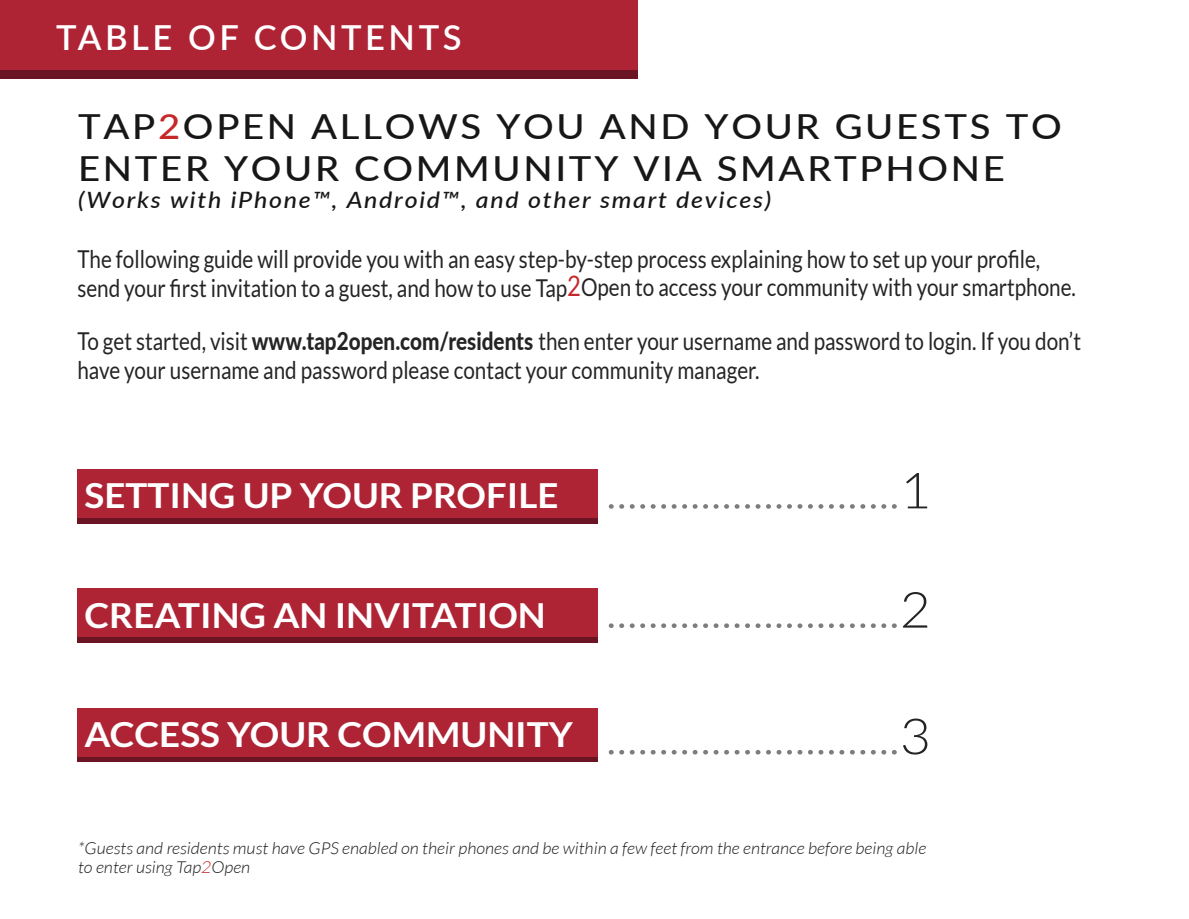
<style>
.page{position:relative;width:1189px;height:919px;background:#fff}
.page>*{position:absolute;margin:0;border:0;box-sizing:border-box;transform-origin:0 0}
.t1{font:300 49.65px "Lato";color:#7d7d7c;scale:1.07 1}
.t2{font:500 34.5px/41.4px "Lato";letter-spacing:.07em;color:#181717;scale:1.11 1}
.t3{font:700 34.5px "Lato";color:#fff;scale:1.07 1}
.t4{font:600 34.5px "Lato";letter-spacing:.105em;color:#fff}
.t5{font:24.6px/28.5px "Lato";color:#242424;scale:.84 1}
.t6{font:italic 500 22.5px "Lato";letter-spacing:.07em;color:#181717;scale:1.11 1}
.t7{font:italic 300 16.5px/19.8px "Lato";color:#1e1f1e;scale:1.07 1}
.s1{color:#c6282a}
.s2{font-size:28.2px;color:#c6282a}
.s3{font-weight:800}
.s4{color:#242424}
.s5{font-weight:700;font-size:34.5px;color:#fff}
</style>
<div class="page">
<div style="left:77px;top:516px;width:521px;height:8px;background:#6b1524"></div>
<div style="left:77px;top:635px;width:521px;height:7px;background:#6b1524"></div>
<svg style="left:77px;top:756px;width:521px;height:6px;background:#761726"></svg>
<div style="left:77px;top:470px;width:521px;height:48px;background:#af2435"></div>
<div style="left:77px;top:588px;width:521px;height:49px;background:#af2435"></div>
<div style="left:77px;top:708px;width:521px;height:48px;background:#af2435"></div>
<div style="left:0;top:0;width:637px;height:71px;background:#af2435"></div>
<div style="left:0;top:70px;width:637px;height:8px;background:#6b1524"></div>
<h2 class="t4" style="left:56px;top:13px;width:407px">TABLE OF CONTENTS</h2>
<h2 class="t2" style="left:78px;top:104px;width:887px">TAP<span class="s1">2</span>OPEN ALLOWS YOU AND YOUR GUESTS TO<br>ENTER YOUR COMMUNITY VIA SMARTPHONE</h2>
<p class="t6" style="left:78px;top:183px;width:626px">(Works with iPhone™, Android™, and other smart devices)</p>
<p class="t5" style="left:77px;top:245px;width:1190px">The following guide will provide you with an easy step-by-step process explaining how to set up your profile, send your first invitation to a guest, and how to use Tap<span class="s2">2</span>Open to access your community with your smartphone.</p>
<p class="t5" style="left:77px;top:326px;width:1196px;line-height:29.5px">To get started, visit <span class="s3">www.tap2open.com/residents</span> then enter your username and password to login. If you don’t have your username and password please contact your community manager.</p>
<h2 class="t3" style="left:85px;top:476px;width:444px">SETTING UP YOUR PROFILE</h2>
<h2 class="t3" style="left:85px;top:595px;width:432px">CREATING AN INVITATION</h2>
<h1 class="t1" style="left:606px;top:464px;width:305px">............................<span class="s4">1</span></h1>
<h1 class="t1" style="left:606px;top:583px;width:305px">............................<span class="s4">2</span></h1>
<h1 class="t1" style="left:85px;top:710px;width:792px"><span class="s5">ACCESS YOUR COMMUNITY</span> ............................<span class="s4">3</span></h1>
<p class="t7" style="left:78px;top:838px;width:794px">*Guests and residents must have GPS enabled on their phones and be within a few feet from the entrance before being able to enter using Tap<span class="s1">2</span>Open</p>
</div>
